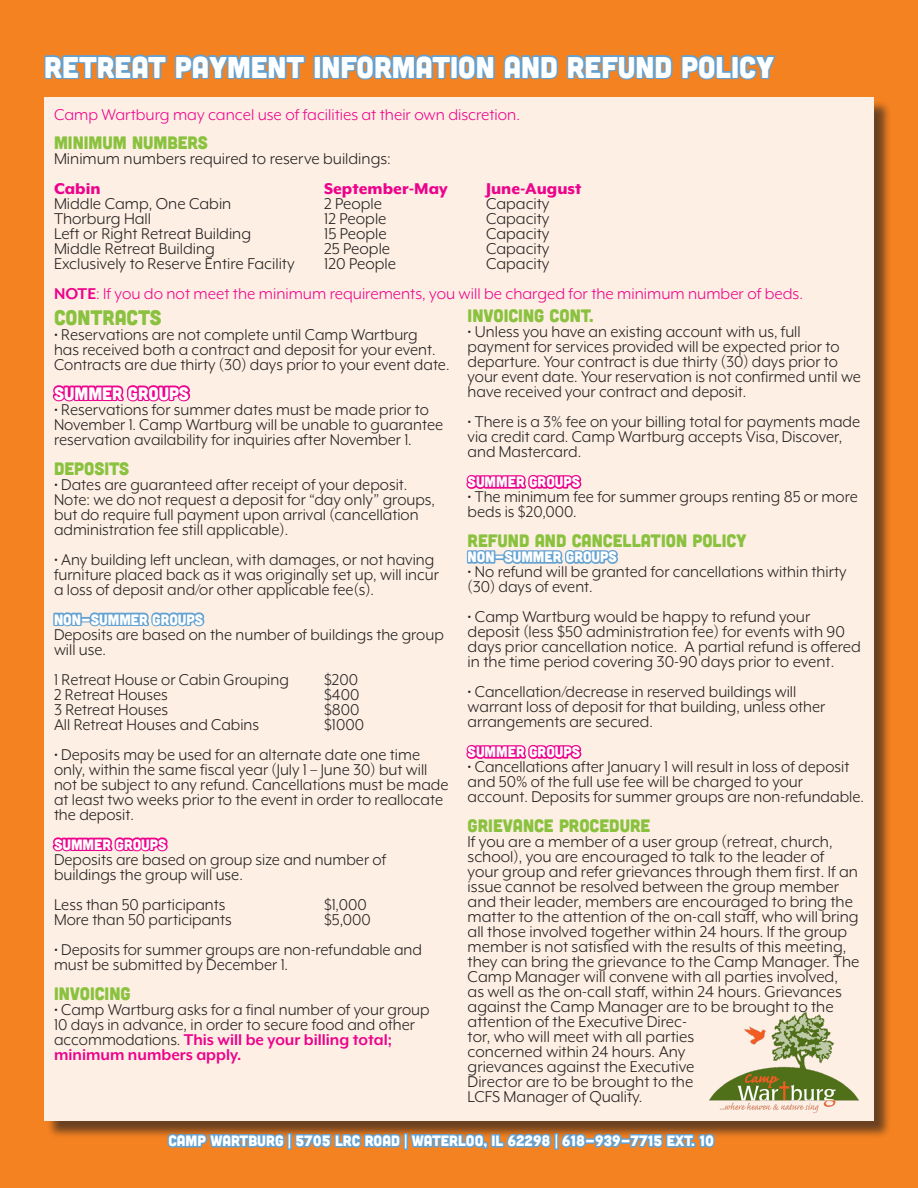
<style>
.page{position:relative;width:918px;height:1188px;background:#f58220}
.page>*{position:absolute;margin:0;border:0;box-sizing:border-box;transform-origin:0 0}
.Slogan_1{font:30px "Cubano";color:#fff}
.t1{font:21px "Cubano";color:#8ac23f}
.Slogan_1-2{font:18px/15px "Mr Eaves XL Mod OT";color:#231f20}
.Slogan_1-3{font:18px "Mr Eaves XL Mod OT";color:#ed028c}
.t2{font:18px "Cubano";color:#8ac23f}
.Slogan_1-4{font:800 18px "Mr Eaves XL Mod OT";color:#ed028c}
.t3{font:18px "Cubano";color:#fff}
.Slogan_1-5{font:15px "Cubano";color:#fff}
.s1{font-weight:700}
.s2{font-weight:700;color:#ed028c}
</style>
<div class="page">
<div style="left:46px;top:99px;width:846px;height:1041px;background:#231f20;opacity:.75"></div>
<div style="left:44px;top:97px;width:830px;height:1024px;background:#fdefe3"></div>
<svg style="left:166px;top:1121px;width:121px;height:27px;background:#80776f"></svg>
<div style="left:287px;top:1133px;width:5px;height:17px;border:3px solid #62a1d1"></div>
<svg style="left:293px;top:1121px;width:109px;height:27px;background:#82776c"></svg>
<div style="left:404px;top:1133px;width:4px;height:17px;border:3px solid #62a1d1"></div>
<svg style="left:408px;top:1121px;width:145px;height:29px;background:#8b7766"></svg>
<div style="left:554px;top:1133px;width:5px;height:17px;border:3px solid #62a1d1"></div>
<svg style="left:559px;top:1130px;width:157px;height:18px;background:#8f8d88"></svg>
<svg style="left:44px;top:54px;width:262px;height:26px"></svg>
<div style="left:313px;top:55px;width:8px;height:24px;border:3px solid #62a1d1"></div>
<svg style="left:320px;top:54px;width:175px;height:26px"></svg>
<svg style="left:503px;top:54px;width:170px;height:26px"></svg>
<svg style="left:681px;top:54px;width:95px;height:26px"></svg>
<svg style="left:52px;top:385px;width:139px;height:17px;background:#f0309d"></svg>
<svg style="left:53px;top:612px;width:152px;height:15px;background:#7fafd4"></svg>
<svg style="left:52px;top:837px;width:116px;height:15px;background:#ef2b9b"></svg>
<svg style="left:466px;top:475px;width:116px;height:14px;background:#ee1d96"></svg>
<svg style="left:466px;top:550px;width:152px;height:14px;background:#76abd3"></svg>
<svg style="left:466px;top:745px;width:116px;height:14px;background:#ee1d96"></svg>
<img style="left:709px;top:1013px;width:150px;height:99px">
<p class="Slogan_1" style="left:44px;top:48px;width:731px">RETREAT PAYMENT INFORMATION AND REFUND POLICY</p>
<p class="Slogan_1-3" style="left:54px;top:105px;width:467px">Camp Wartburg may cancel use of facilities at their own discretion.</p>
<p class="t2" style="left:54px;top:131px;width:155px">MINIMUM NUMBERS</p>
<p class="Slogan_1-2" style="left:54px;top:151px;width:338px">Minimum numbers required to reserve buildings:</p>
<p class="Slogan_1-4" style="left:54px;top:180px;width:48px">Cabin</p>
<p class="Slogan_1-4" style="left:324px;top:180px;width:125px">September-May</p>
<p class="Slogan_1-4" style="left:486px;top:180px;width:97px">June-August</p>
<p class="Slogan_1-2" style="left:54px;top:196px;width:179px">Middle Camp, One Cabin</p>
<p class="Slogan_1-2" style="left:324px;top:196px;width:60px">2 People</p>
<p class="Slogan_1-2" style="left:486px;top:196px;width:65px">Capacity</p>
<p class="Slogan_1-2" style="left:54px;top:211px;width:99px">Thorburg Hall</p>
<p class="Slogan_1-2" style="left:324px;top:211px;width:64px">12 People</p>
<p class="Slogan_1-2" style="left:486px;top:211px;width:65px">Capacity</p>
<p class="Slogan_1-2" style="left:54px;top:226px;width:199px">Left or Right Retreat Building</p>
<p class="Slogan_1-2" style="left:324px;top:226px;width:64px">15 People</p>
<p class="Slogan_1-2" style="left:486px;top:226px;width:65px">Capacity</p>
<p class="Slogan_1-2" style="left:54px;top:241px;width:162px">Middle Retreat Building</p>
<p class="Slogan_1-2" style="left:324px;top:241px;width:68px">25 People</p>
<p class="Slogan_1-2" style="left:486px;top:241px;width:65px">Capacity</p>
<p class="Slogan_1-2" style="left:54px;top:256px;width:242px">Exclusively to Reserve Entire Facility</p>
<p class="Slogan_1-2" style="left:324px;top:256px;width:74px">120 People</p>
<p class="Slogan_1-2" style="left:486px;top:256px;width:65px">Capacity</p>
<p class="Slogan_1-3" style="left:54px;top:285px;width:750px"><span class="s1">NOTE</span>: If you do not meet the minimum requirements, you will be charged for the minimum number of beds.</p>
<p class="t1" style="left:54px;top:304px;width:109px">CONTRACTS</p>
<p class="Slogan_1-2" style="left:54px;top:327px;width:397px">• Reservations are not complete until Camp Wartburg<br>has received both a contract and deposit for your event.<br>Contracts are due thirty (30) days prior to your event date.</p>
<p class="t3" style="left:54px;top:382px;width:137px">SUMMER GROUPS</p>
<p class="Slogan_1-2" style="left:54px;top:402px;width:391px">• Reservations for summer dates must be made prior to<br>November 1. Camp Wartburg will be unable to guarantee reservation availability for inquiries after November 1.</p>
<p class="t2" style="left:54px;top:457px;width:77px">DEPOSITS</p>
<p class="Slogan_1-2" style="left:54px;top:477px;width:383px">• Dates are guaranteed after receipt of your deposit.<br>Note: we do not request a deposit for “day only” groups, but do require full payment upon arrival (cancellation administration fee still applicable).</p>
<p class="Slogan_1-2" style="left:54px;top:552px;width:387px">• Any building left unclean, with damages, or not having furniture placed back as it was originally set up, will incur a loss of deposit and/or other applicable fee(s).</p>
<p class="Slogan_1-5" style="left:54px;top:610px;width:151px">NON-SUMMER GROUPS</p>
<p class="Slogan_1-2" style="left:54px;top:627px;width:391px">Deposits are based on the number of buildings the group will use.</p>
<p class="Slogan_1-2" style="left:54px;top:672px;width:236px">1 Retreat House or Cabin Grouping</p>
<p class="Slogan_1-2" style="left:324px;top:672px;width:36px">$200</p>
<p class="Slogan_1-2" style="left:54px;top:687px;width:115px">2 Retreat Houses</p>
<p class="Slogan_1-2" style="left:324px;top:687px;width:37px">$400</p>
<p class="Slogan_1-2" style="left:54px;top:702px;width:116px">3 Retreat Houses</p>
<p class="Slogan_1-2" style="left:324px;top:702px;width:37px">$800</p>
<p class="Slogan_1-2" style="left:54px;top:717px;width:207px">All Retreat Houses and Cabins</p>
<p class="Slogan_1-2" style="left:324px;top:717px;width:42px">$1000</p>
<p class="Slogan_1-2" style="left:54px;top:747px;width:396px">• Deposits may be used for an alternate date one time only, within the same fiscal year (July 1 – June 30) but will not be subject to any refund. Cancellations must be made at least two weeks prior to the event in order to reallocate the deposit.</p>
<p class="Slogan_1-5" style="left:54px;top:835px;width:114px">SUMMER GROUPS</p>
<p class="Slogan_1-2" style="left:54px;top:852px;width:334px">Deposits are based on group size and number of buildings the group will use.</p>
<p class="Slogan_1-2" style="left:54px;top:897px;width:173px">Less than 50 participants</p>
<p class="Slogan_1-2" style="left:324px;top:897px;width:44px">$1,000</p>
<p class="Slogan_1-2" style="left:54px;top:912px;width:179px">More than 50 participants</p>
<p class="Slogan_1-2" style="left:324px;top:912px;width:48px">$5,000</p>
<p class="Slogan_1-2" style="left:54px;top:942px;width:370px">• Deposits for summer groups are non-refundable and must be submitted by December 1.</p>
<p class="t2" style="left:54px;top:982px;width:78px">INVOICING</p>
<p class="Slogan_1-2" style="left:54px;top:1002px;width:377px">• Camp Wartburg asks for a final number of your group 10 days in advance, in order to secure food and other accommodations. <span class="s2">This will be your billing total; minimum numbers apply.</span></p>
<p class="t2" style="left:468px;top:304px;width:127px">INVOICING CONT.</p>
<p class="Slogan_1-2" style="left:468px;top:324px;width:395px">• Unless you have an existing account with us, full payment for services provided will be expected prior to departure. Your contract is due thirty (30) days prior to your event date. Your reservation is not confirmed until we have received your contract and deposit.</p>
<p class="Slogan_1-2" style="left:468px;top:414px;width:394px">• There is a 3% fee on your billing total for payments made via credit card. Camp Wartburg accepts Visa, Discover, and Mastercard.</p>
<p class="Slogan_1-5" style="left:468px;top:472px;width:114px">SUMMER GROUPS</p>
<p class="Slogan_1-2" style="left:468px;top:489px;width:392px">• The minimum fee for summer groups renting 85 or more beds is $20,000.</p>
<p class="t2" style="left:468px;top:529px;width:281px">REFUND AND CANCELLATION POLICY</p>
<p class="Slogan_1-5" style="left:468px;top:547px;width:151px">NON-SUMMER GROUPS</p>
<p class="Slogan_1-2" style="left:468px;top:564px;width:381px">• No refund will be granted for cancellations within thirty (30) days of event.</p>
<p class="Slogan_1-2" style="left:468px;top:609px;width:395px">• Camp Wartburg would be happy to refund your deposit (less $50 administration fee) for events with 90 days prior cancellation notice. A partial refund is offered in the time period covering 30-90 days prior to event.</p>
<p class="Slogan_1-2" style="left:468px;top:684px;width:359px">• Cancellation/decrease in reserved buildings will warrant loss of deposit for that building, unless other arrangements are secured.</p>
<p class="Slogan_1-5" style="left:468px;top:742px;width:114px">SUMMER GROUPS</p>
<p class="Slogan_1-2" style="left:468px;top:759px;width:398px">• Cancellations after January 1 will result in loss of deposit and 50% of the full use fee will be charged to your account. Deposits for summer groups are non-refundable.</p>
<p class="t2" style="left:468px;top:814px;width:184px">GRIEVANCE PROCEDURE</p>
<p class="Slogan_1-2" style="left:468px;top:834px;width:393px">If you are a member of a user group (retreat, church, school), you are encouraged to talk to the leader of your group and refer grievances through them first. If an issue cannot be resolved between the group member and their leader, members are encouraged to bring the matter to the attention of the on-call staff, who will bring all those involved together within 24 hours. If the group member is not satisfied with the results of this meeting, they can bring the grievance to the Camp Manager. The Camp Manager will convene with all parties involved,<br>as well as the on-call staff, within 24 hours. Grievances against the Camp Manager are to be brought to the attention of the Executive Direc-<br>tor, who will meet with all parties<br>concerned within 24 hours. Any<br>grievances against the Executive<br>Director are to be brought to the<br>LCFS Manager of Quality.</p>
<p class="Slogan_1-5" style="left:168px;top:1131px;width:547px">CAMP WARTBURG | 5705 LRC ROAD | WATERLOO, IL 62298 | 618-939-7715 EXT. 10</p>
</div>
